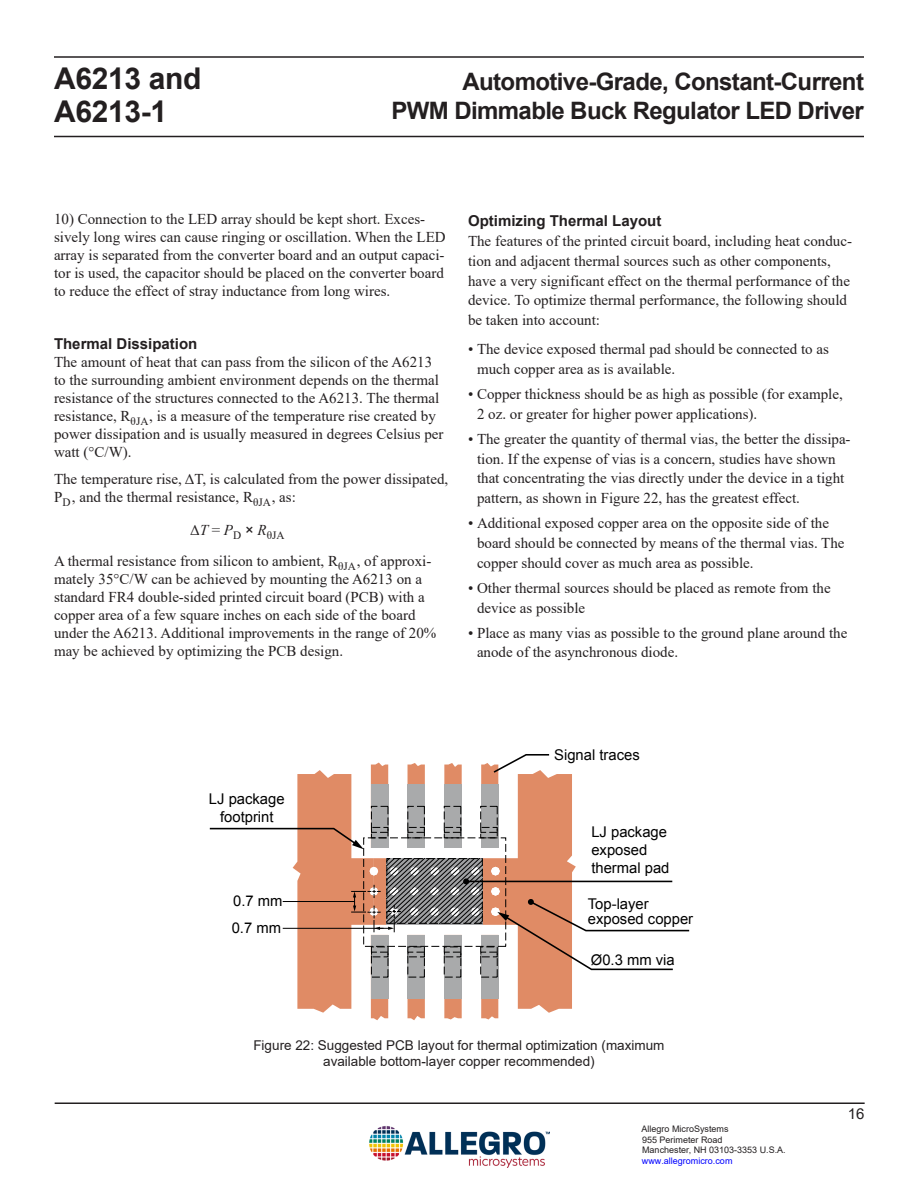
<style>
.page{position:relative;width:918px;height:1188px;background:#fff}
.page>*{position:absolute;margin:0;border:0;box-sizing:border-box;transform-origin:0 0}
.t1{font:700 30px/33px "Arial";letter-spacing:-.01em;color:#231f20}
.t2{font:700 24px/28.8px "Arial";letter-spacing:-.025em;color:#231f20;text-align:right}
.Normal_-_Follow_Page{font:15px/18px "Times New Roman";color:#231f20}
.List_Bullet_Dot{font:15px/19.8px "Times New Roman";color:#231f20}
.Front-Heading1_Conti{font:700 15px "Arial";color:#231f20}
.t3{font:15px "Arial";color:#231f20}
.t4{font:14.85px/17.7px "Arial";color:#000}
.Front-Caption{font:13.5px/16.2px "Arial";color:#231f20;text-align:center}
.Equation{font:11.25px "Times New Roman";color:#231f20}
.t5{font:9px/10.8px "Arial";color:#231f20}
.t6{font:9px "Arial";color:#00f}
</style>
<div class="page">
<hr style="left:55px;top:1102px;width:810px;height:2px;background:#231f20">
<hr style="left:54px;top:136px;width:810px;height:1px;background:#231f20">
<hr style="left:54px;top:56px;width:810px;height:2px;background:#231f20">
<img style="left:370px;top:1126px;width:180px;height:42px">
<svg style="left:407px;top:770px;width:169px;height:243px"></svg>
<svg style="left:444px;top:763px;width:18px;height:85px"></svg>
<svg style="left:408px;top:763px;width:17px;height:21px"></svg>
<div style="left:407px;top:784px;width:18px;height:64px;background:#a9aaab"></div>
<div style="left:444px;top:784px;width:17px;height:64px;background:#a9aaab"></div>
<div style="left:407px;top:935px;width:18px;height:64px;background:#a9aaab"></div>
<svg style="left:401px;top:860px;width:80px;height:61px"></svg>
<div style="left:387px;top:858px;width:96px;height:65px;border:1px dashed #000"></div>
<div style="left:407px;top:947px;width:18px;height:30px;border:1px dashed #000"></div>
<div style="left:407px;top:806px;width:18px;height:32px;border:1px dashed #000"></div>
<div style="left:408px;top:827px;width:17px;height:6px;border:1px dashed #000"></div>
<div style="left:444px;top:806px;width:17px;height:32px;border:1px dashed #000"></div>
<div style="left:444px;top:827px;width:17px;height:6px;border:1px dashed #000"></div>
<div style="left:480px;top:806px;width:18px;height:32px;border:1px dashed #000"></div>
<div style="left:480px;top:827px;width:18px;height:6px;border:1px dashed #000"></div>
<svg style="left:408px;top:867px;width:282px;height:153px"></svg>
<svg style="left:481px;top:754px;width:70px;height:94px"></svg>
<svg style="left:209px;top:763px;width:192px;height:257px"></svg>
<hr style="left:283px;top:928px;width:101px;height:1px;background:#000">
<hr style="left:283px;top:901px;width:72px;height:1px;background:#000">
<h1 class="t1" style="left:54px;top:62px;width:149px">A6213 and<br>A6213-1</h1>
<h2 class="t2" style="left:391px;top:68px;width:474px">Automotive-Grade, Constant-Current<br>PWM Dimmable Buck Regulator LED Driver</h2>
<p class="Normal_-_Follow_Page" style="left:54px;top:209px;width:393px">10) Connection to the LED array should be kept short. Exces&shy;sively long wires can cause ringing or oscillation. When the LED array is separated from the converter board and an output capaci&shy;tor is used, the capacitor should be placed on the converter board to reduce the effect of stray inductance from long wires.</p>
<p class="Front-Heading1_Conti" style="left:54px;top:333px;width:145px">Thermal Dissipation</p>
<p class="Normal_-_Follow_Page" style="left:54px;top:352px;width:391px">The amount of heat that can pass from the silicon of the A6213 to the surrounding ambient environment depends on the thermal resistance of the structures connected to the A6213. The thermal resistance, R<sub>θJA</sub>, is a measure of the temperature rise created by power dissipation and is usually measured in degrees Celsius per watt (°C/W).</p>
<p class="Normal_-_Follow_Page" style="left:54px;top:469px;width:396px">The temperature rise, ΔT, is calculated from the power dissipated,<br>P<sub>D</sub>, and the thermal resistance, R<sub>θJA</sub>, as:</p>
<p class="Equation" style="left:190px;top:527px;width:96px"><sup>Δ</sup><sup>T</sup> <sup>=</sup> <sup>P</sup>D <sup>×</sup> <sup>R</sup>θJA</p>
<p class="Normal_-_Follow_Page" style="left:54px;top:552px;width:384px">A thermal resistance from silicon to ambient, R<sub>θJA</sub>, of approxi&shy;mately 35°C/W can be achieved by mounting the A6213 on a standard FR4 double-sided printed circuit board (PCB) with a copper area of a few square inches on each side of the board under the A6213. Additional improvements in the range of 20% may be achieved by optimizing the PCB design.</p>
<p class="Front-Heading1_Conti" style="left:468px;top:211px;width:195px">Optimizing Thermal Layout</p>
<p class="Normal_-_Follow_Page" style="left:468px;top:231px;width:386px;line-height:19.8px">The features of the printed circuit board, including heat conduc&shy;tion and adjacent thermal sources such as other components, have a very significant effect on the thermal performance of the device. To optimize thermal performance, the following should be taken into account:</p>
<p class="List_Bullet_Dot" style="left:477px;top:339px;width:354px;text-indent:-9px">• The device exposed thermal pad should be connected to as much copper area as is available.</p>
<p class="List_Bullet_Dot" style="left:477px;top:383px;width:367px;text-indent:-9px">• Copper thickness should be as high as possible (for example,<br>2 oz. or greater for higher power applications).</p>
<p class="List_Bullet_Dot" style="left:477px;top:428px;width:375px;text-indent:-9px">• The greater the quantity of thermal vias, the better the dissipa&shy;tion. If the expense of vias is a concern, studies have shown that concentrating the vias directly under the device in a tight pattern, as shown in Figure 22, has the greatest effect.</p>
<p class="List_Bullet_Dot" style="left:477px;top:513px;width:369px;text-indent:-9px">• Additional exposed copper area on the opposite side of the board should be connected by means of the thermal vias. The copper should cover as much area as possible.</p>
<p class="List_Bullet_Dot" style="left:477px;top:577px;width:355px;text-indent:-9px">• Other thermal sources should be placed as remote from the device as possible</p>
<p class="List_Bullet_Dot" style="left:477px;top:622px;width:372px;text-indent:-9px">• Place as many vias as possible to the ground plane around the anode of the asynchronous diode.</p>
<p class="t4" style="left:209px;top:790px;width:77px;text-align:center">LJ package footprint</p>
<p class="t4" style="left:232px;top:888px;width:52px;line-height:26.2px">0.7 mm<br>0.7 mm</p>
<p class="t4" style="left:554px;top:746px;width:87px">Signal traces</p>
<p class="t4" style="left:591px;top:823px;width:80px">LJ package exposed thermal pad</p>
<p class="t4" style="left:588px;top:897px;width:107px;line-height:14.9px">Top-layer exposed copper</p>
<p class="t4" style="left:591px;top:951px;width:85px">Ø0.3 mm via</p>
<p class="Front-Caption" style="left:253px;top:1037px;width:413px">Figure 22: Suggested PCB layout for thermal optimization (maximum available bottom-layer copper recommended)</p>
<p class="t5" style="left:642px;top:1123px;width:146px">Allegro MicroSystems<br>955 Perimeter Road<br>Manchester, NH 03103-3353 U.S.A.</p>
<p class="t6" style="left:642px;top:1155px;width:92px">www.allegromicro.com</p>
<p class="t3" style="left:848px;top:1103px;width:18px">16</p>
</div>
